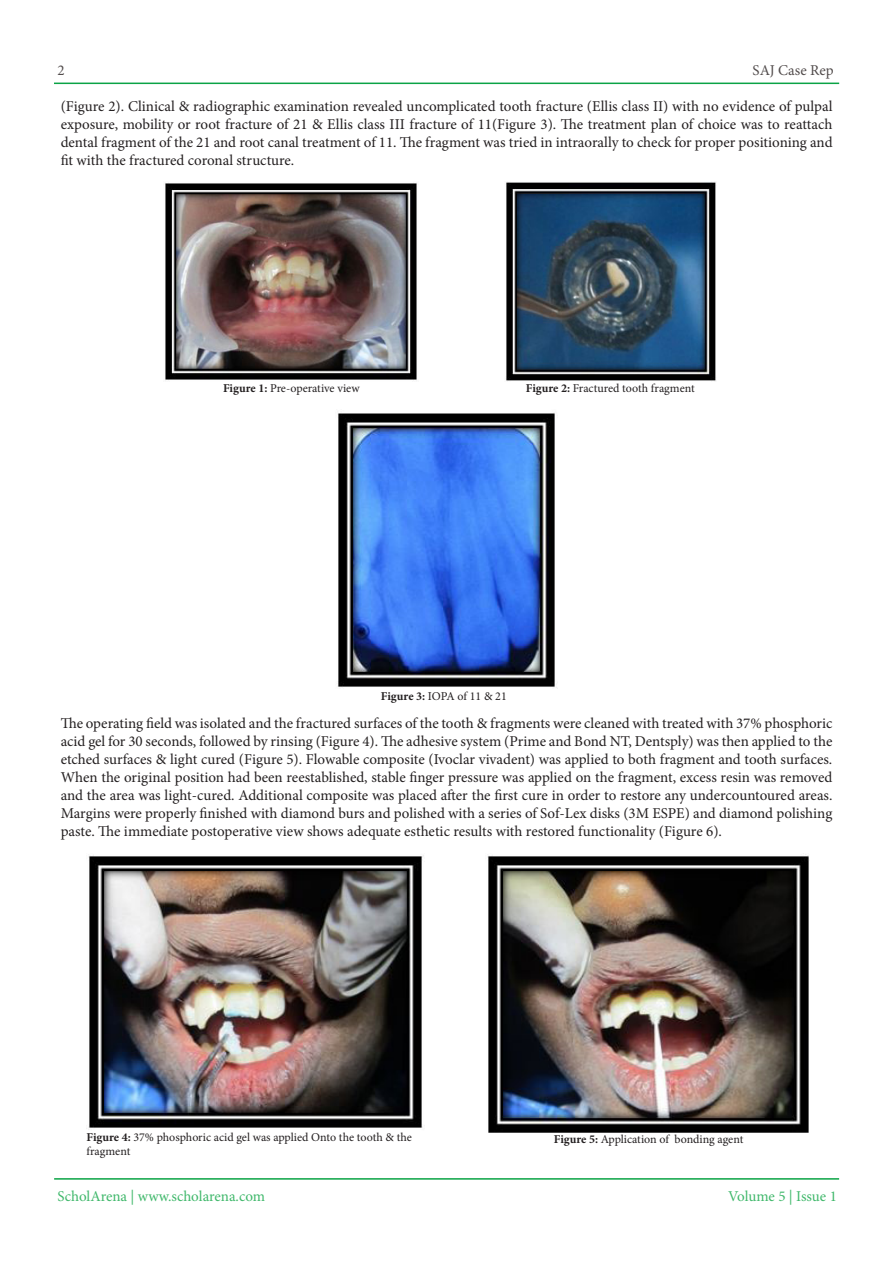
<style>
.page{position:relative;width:893px;height:1263px;background:#fff}
.page>*{position:absolute;margin:0;border:0;box-sizing:border-box;transform-origin:0 0}
.t1{font:15px/18px "Minion Pro";color:#231f20;text-align:justify}
.t2{font:15px "Minion Pro";letter-spacing:-.005em;color:#40b86b}
.t3{font:15px "Minion Pro";color:#524c4c}
.t4{font:12px/14.4px "Minion Pro";letter-spacing:-.005em;color:#231f20}
.s1{font-weight:700}
</style>
<div class="page">
<hr style="left:54px;top:83px;width:785px;height:1px;background:#0aa345">
<hr style="left:54px;top:1178px;width:785px;height:1px;background:#0aa345">
<img style="left:165px;top:183px;width:252px;height:197px">
<img style="left:506px;top:182px;width:210px;height:199px">
<img style="left:337px;top:412px;width:221px;height:277px">
<img style="left:86px;top:855px;width:338px;height:275px">
<img style="left:487px;top:853px;width:322px;height:280px">
<p class="t3" style="left:57px;top:60px;width:9px">2</p>
<p class="t3" style="left:753px;top:60px;width:83px">SAJ Case Rep</p>
<p class="t1" style="left:61px;top:97px;width:773px">(Figure .)2 Clinical &amp; radiographic examination revealed uncomplicated tooth fracture (Ellis class II) with no evidence of pulpal exposure, mobility or root fracture of 21 &amp; Ellis class III fracture of 11(Figure .)3 The treatment plan of choice was to reattach dental fragment of the 21 and root canal treatment of 11. The fragment was tried in intraorally to check for proper positioning and fit with the fractured coronal structure.</p>
<p class="t4" style="left:223px;top:381px;width:138px"><span class="s1">Figure 1:</span> Pre-operative view</p>
<p class="t4" style="left:526px;top:381px;width:170px"><span class="s1">Figure 2:</span> Fractured tooth fragment</p>
<p class="t4" style="left:381px;top:689px;width:127px"><span class="s1">Figure 3:</span> IOPA of 11 &amp; 21</p>
<p class="t1" style="left:61px;top:714px;width:773px">The operating field was isolated and the fractured surfaces of the tooth &amp; fragments were cleaned with treated with 37% phosphoric acid gel for 30 seconds, followed by rinsing (Figure .)4 The adhesive system (Prime and Bond NT, Dentsply) was then applied to the etched surfaces &amp; light cured (Figure .)5 Flowable composite (Ivoclar vivadent) was applied to both fragment and tooth surfaces.<br>When the original position had been reestablished, stable finger pressure was applied on the fragment, excess resin was removed and the area was light-cured. Additional composite was placed after the first cure in order to restore any undercountoured areas.<br>Margins were properly finished with diamond burs and polished with a series of Sof-Lex disks M3( ESPE) and diamond polishing paste. The immediate postoperative view shows adequate esthetic results with restored functionality (Figure .(6</p>
<p class="t4" style="left:86px;top:1130px;width:327px"><span class="s1">Figure 4:</span> 37% phosphoric acid gel was applied Onto the tooth &amp; the fragment</p>
<p class="t4" style="left:674px;top:1132px;width:70px">bonding agent</p>
<p class="t4" style="left:554px;top:1132px;width:117px"><span class="s1">Figure 5:</span> Application of</p>
<p class="t2" style="left:58px;top:1186px;width:209px">ScholArena | www.scholarena.com</p>
<p class="t2" style="left:728px;top:1186px;width:110px">Volume 5 | Issue 1</p>
</div>
